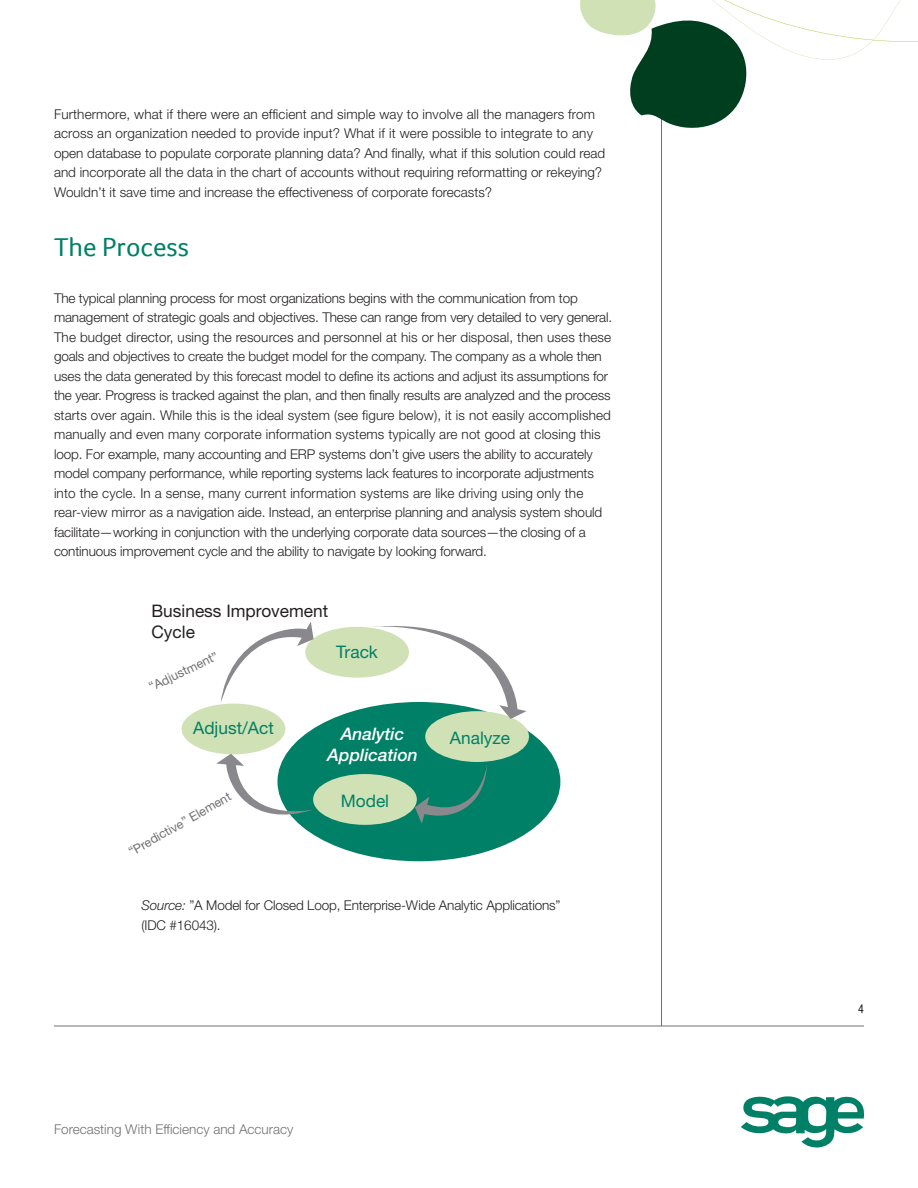
<style>
.page{position:relative;width:918px;height:1188px;background:#fff}
.page>*{position:absolute;margin:0;border:0;box-sizing:border-box;transform-origin:0 0}
.t1{font:27px "Foco";color:#008066}
.t2{font:17.25px "Helvetica Neue";color:#008066}
.t3{font:17.25px/20.7px "Helvetica Neue";color:#231f20}
.t4{font:italic 500 17.25px/20.7px "Helvetica Neue";color:#fff;text-align:center}
.t5{font:300 13.5px/19.5px "Helvetica Neue";letter-spacing:-.01em;color:#231f20}
.t6{font:300 13.5px "Helvetica Neue";color:#717074}
.t7{font:12.6px "Helvetica Neue";color:#717074}
.t8{font:condensed 12px "Helvetica Neue";color:#231f20}
.s1{font-style:italic}
</style>
<div class="page">
<hr style="left:54px;top:1026px;width:810px;height:1px;background:#717074">
<hr style="left:661px;top:108px;width:1px;height:918px;background:#717074">
<svg style="left:741px;top:1096px;width:123px;height:52px"></svg>
<svg style="left:580px;top:0;width:338px;height:128px"></svg>
<div style="left:277px;top:702px;width:283px;height:159px;background:#008066;border-radius:50%"></div>
<div style="left:182px;top:704px;width:103px;height:50px;background:#cfe1b5;border-radius:50%"></div>
<div style="left:305px;top:627px;width:104px;height:51px;background:#cfe1b5;border-radius:50%"></div>
<div style="left:425px;top:711px;width:104px;height:51px;background:#cfe1b5;border-radius:50%"></div>
<div style="left:313px;top:774px;width:104px;height:51px;background:#cfe1b5;border-radius:50%"></div>
<svg style="left:221px;top:622px;width:93px;height:82px"></svg>
<svg style="left:369px;top:626px;width:158px;height:93px"></svg>
<svg style="left:216px;top:754px;width:98px;height:75px"></svg>
<svg style="left:415px;top:760px;width:73px;height:64px"></svg>
<p class="t5" style="left:54px;top:104px;width:553px">Furthermore, what if there were an efficient and simple way to involve all the managers from across an organization needed to provide input? What if it were possible to integrate to any open database to populate corporate planning data? And finally, what if this solution could read and incorporate all the data in the chart of accounts without requiring reformatting or rekeying?<br>Wouldn’t it save time and increase the effectiveness of corporate forecasts?</p>
<h1 class="t1" style="left:54px;top:231px;width:137px">The Process</h1>
<p class="t5" style="left:54px;top:288px;width:560px">The typical planning process for most organizations begins with the communication from top management of strategic goals and objectives. These can range from very detailed to very general.<br>The budget director, using the resources and personnel at his or her disposal, then uses these goals and objectives to create the budget model for the company. The company as a whole then uses the data generated by this forecast model to define its actions and adjust its assumptions for the year. Progress is tracked against the plan, and then finally results are analyzed and the process starts over again. While this is the ideal system (see figure below), it is not easily accomplished manually and even many corporate information systems typically are not good at closing this loop. For example, many accounting and ERP systems don’t give users the ability to accurately model company performance, while reporting systems lack features to incorporate adjustments into the cycle. In a sense, many current information systems are like driving using only the rear-view mirror as a navigation aide. Instead, an enterprise planning and analysis system should facilitate—working in conjunction with the underlying corporate data sources—the closing of a continuous improvement cycle and the ability to navigate by looking forward.</p>
<p class="t3" style="left:151px;top:600px;width:178px">Business Improvement<br>Cycle</p>
<p class="t7" style="left:146px;top:680px;width:76px;rotate:-25deg">“Adjustment”</p>
<p class="t2" style="left:336px;top:642px;width:43px">Track</p>
<p class="t2" style="left:193px;top:718px;width:82px">Adjust/Act</p>
<p class="t7" style="left:126px;top:846px;width:117px;rotate:-30deg">“Predictive” Element</p>
<p class="t4" style="left:327px;top:723px;width:92px">Analytic<br>Application</p>
<p class="t2" style="left:341px;top:791px;width:50px">Model</p>
<p class="t2" style="left:450px;top:727px;width:62px">Analyze</p>
<p class="t5" style="left:141px;top:895px;width:421px"><span class="s1">Source:</span> ”A Model for Closed Loop, Enterprise-Wide Analytic Applications” (IDC #16043).</p>
<p class="t6" style="left:54px;top:1121px;width:241px">Forecasting With Efficiency and Accuracy</p>
<p class="t8" style="left:858px;top:1001px;width:7px">4</p>
</div>
